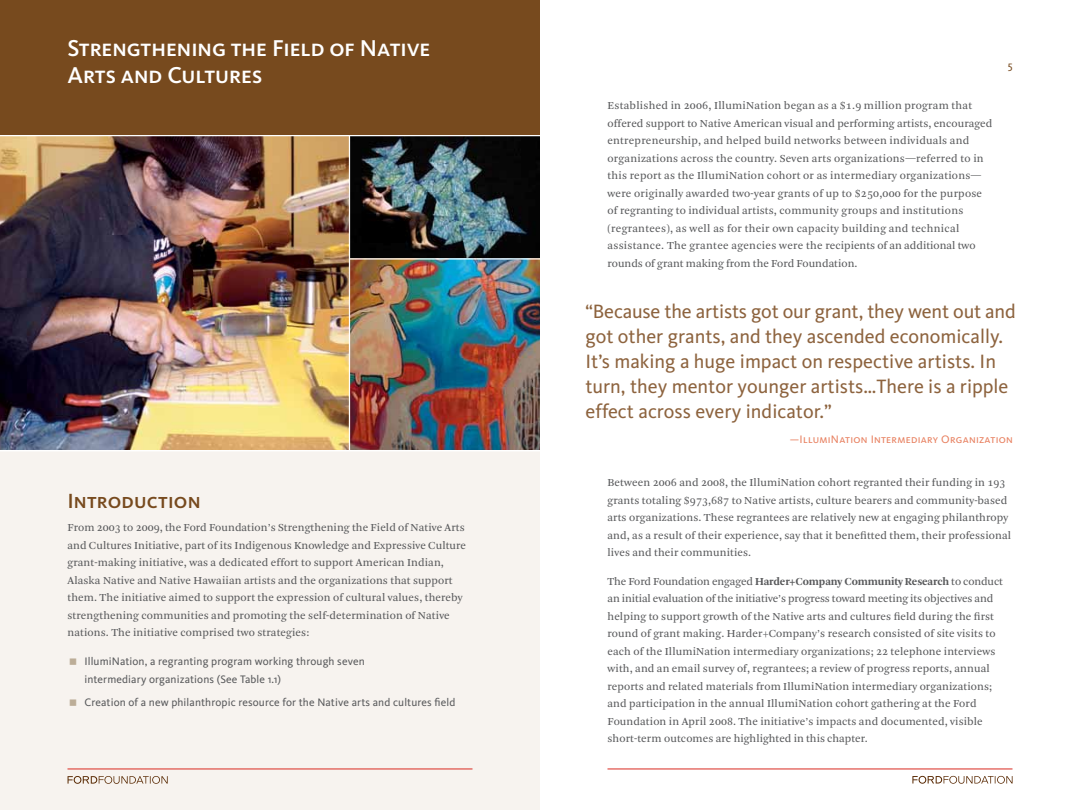
<style>
.page{position:relative;width:1080px;height:810px;background:#fff}
.page>*{position:absolute;margin:0;border:0;box-sizing:border-box;transform-origin:0 0}
.t1{font:23.75px/26.2px "Kievit Medium SC";color:#fff}
.t2{font:21.25px "Kievit Medium SC";letter-spacing:.01em;color:#774a1e}
.t3{font:20px/25px "Kievit";color:#8d633e}
.t4{font:11.25px/17.5px "Arnhem Blond";letter-spacing:.01em;color:#58595b}
.t5{font:11.25px/17.5px "Kievit";letter-spacing:.01em;color:#58595b}
.t6{font:11.25px "Kievit Book SC";letter-spacing:.025em;color:#e88161}
.t7{font:11.25px "Kievit";color:#774a1e}
.s1{font-family:"Arnhem";font-weight:700}
</style>
<div class="page">
<div style="left:0;top:0;width:540px;height:810px;background:#f7f3ef"></div>
<div style="left:0;top:0;width:540px;height:136px;background:#774a1e"></div>
<svg style="left:68px;top:776px;width:100px;height:8px"></svg>
<hr style="left:68px;top:769px;width:404px;height:1px;background:#da2a21">
<hr style="left:608px;top:769px;width:404px;height:1px;background:#da2a21">
<svg style="left:912px;top:776px;width:101px;height:8px"></svg>
<img style="left:0;top:136px;width:540px;height:314px">
<hr style="left:349px;top:258px;width:195px;height:2px;background:#fff">
<hr style="left:0;top:450px;width:541px;height:1px;background:#fff">
<hr style="left:349px;top:136px;width:1px;height:315px;background:#fff">
<hr style="left:0;top:135px;width:544px;height:1px;background:#fff">
<h1 class="t1" style="left:68px;top:35px;width:364px">Strengthening the Field of Native<br>Arts and Cultures</h1>
<h2 class="t2" style="left:68px;top:489px;width:135px">Introduction</h2>
<p class="t4" style="left:68px;top:519px;width:400px">From 2003 to 2009, the Ford Foundation’s Strengthening the Field of Native Arts and Cultures Initiative, part of its Indigenous Knowledge and Expressive Culture grant-making initiative, was a dedicated effort to support American Indian, Alaska Native and Native Hawaiian artists and the organizations that support them. The initiative aimed to support the expression of cultural values, thereby strengthening communities and promoting the self-determination of Native nations. The initiative comprised two strategies:</p>
<p class="t5" style="left:84px;top:653px;width:282px">IllumiNation, a regranting program working through seven intermediary organizations (See Table 1.1)</p>
<p class="t5" style="left:84px;top:693px;width:373px">Creation of a new philanthropic resource for the Native arts and cultures field</p>
<p class="t4" style="left:608px;top:97px;width:386px">Established in 2006, IllumiNation began as a $1.9 million program that offered support to Native American visual and performing artists, encouraged entrepreneurship, and helped build networks between individuals and organizations across the country. Seven arts organizations—referred to in this report as the IllumiNation cohort or as intermediary organizations— were originally awarded two-year grants of up to $250,000 for the purpose of regranting to individual artists, community groups and institutions (regrantees), as well as for their own capacity building and technical assistance. The grantee agencies were the recipients of an additional two rounds of grant making from the Ford Foundation.</p>
<p class="t7" style="left:1008px;top:59px;width:6px">5</p>
<p class="t3" style="left:585px;top:299px;width:432px">“Because the artists got our grant, they went out and got other grants, and they ascended economically.<br>It’s making a huge impact on respective artists. In turn, they mentor younger artists…There is a ripple effect across every indicator.”</p>
<p class="t6" style="left:790px;top:433px;width:225px">—IllumiNation Intermediary Organization</p>
<p class="t4" style="left:608px;top:474px;width:405px">Between 2006 and 2008, the IllumiNation cohort regranted their funding in 193 grants totaling $973,687 to Native artists, culture bearers and community-based arts organizations. These regrantees are relatively new at engaging philanthropy and, as a result of their experience, say that it benefitted them, their professional lives and their communities.</p>
<p class="t4" style="left:608px;top:573px;width:397px">The Ford Foundation engaged <span class="s1">Harder+Company Community Research</span> to conduct an initial evaluation of the initiative’s progress toward meeting its objectives and helping to support growth of the Native arts and cultures field during the first round of grant making. Harder+Company’s research consisted of site visits to each of the IllumiNation intermediary organizations; 22 telephone interviews with, and an email survey of, regrantees; a review of progress reports, annual reports and related materials from IllumiNation intermediary organizations; and participation in the annual IllumiNation cohort gathering at the Ford Foundation in April 2008. The initiative’s impacts and documented, visible short-term outcomes are highlighted in this chapter.</p>
</div>
